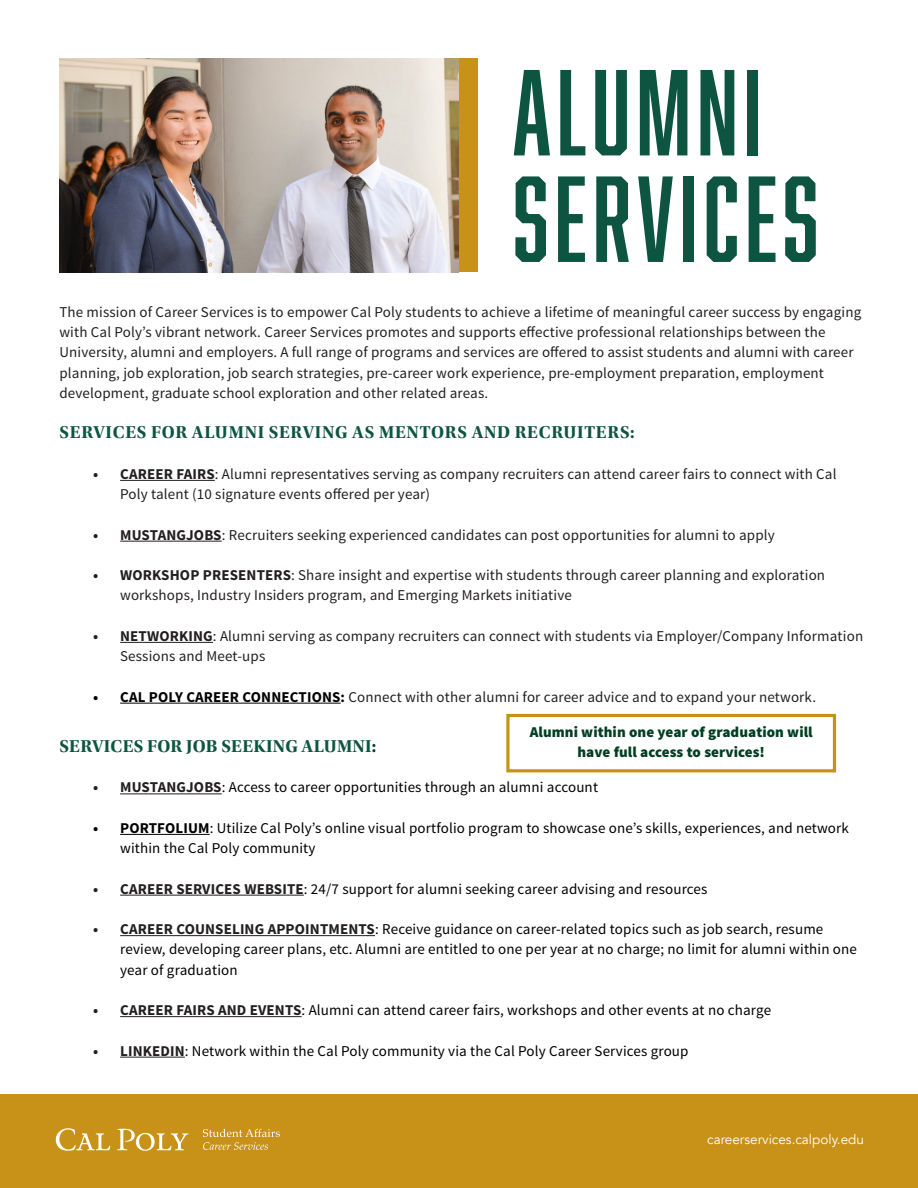
<style>
.page{position:relative;width:918px;height:1188px;background:#fff}
.page>*{position:absolute;margin:0;border:0;box-sizing:border-box;transform-origin:0 0}
.t1{font:112.5px/106.5px "Abolition";letter-spacing:.05em;color:#0d5540}
.t2{font:18px "Utopia Std Bold Subh";letter-spacing:.04em;color:#0d5540}
.t3{font:18px "Utopia Std Bold Subh";letter-spacing:.015em;color:#0d5540}
.t4{font:15px/20.2px "Source Sans Pro";letter-spacing:.01em;color:#231f20}
.t5{font:15px/20.2px "Source Sans Pro";letter-spacing:.01em;color:#000}
.t6{font:900 15px/20.2px "Source Sans Pro";letter-spacing:.005em;color:#003f22;text-align:center}
.t7{font:13.5px "Avenir";color:#fff}
.s1{font-weight:700}
.s2{font-weight:700;color:#000}
.s3{color:#003f22}
.s4{font-weight:700;color:#231f20}
</style>
<div class="page">
<div style="left:447px;top:59px;width:30px;height:213px;background:#c89118"></div>
<img style="left:59px;top:59px;width:399px;height:213px">
<hr style="left:120px;top:480px;width:95px;height:1px;background:#231f20">
<hr style="left:120px;top:541px;width:102px;height:1px;background:#231f20">
<hr style="left:120px;top:642px;width:93px;height:1px;background:#231f20">
<hr style="left:120px;top:703px;width:221px;height:1px;background:#000">
<hr style="left:120px;top:794px;width:102px;height:1px;background:#231f20">
<hr style="left:120px;top:834px;width:90px;height:1px;background:#000">
<hr style="left:120px;top:895px;width:184px;height:1px;background:#231f20">
<hr style="left:120px;top:935px;width:255px;height:1px;background:#231f20">
<hr style="left:120px;top:1016px;width:182px;height:1px;background:#231f20">
<hr style="left:120px;top:1057px;width:65px;height:1px;background:#231f20">
<div style="left:0;top:1094px;width:918px;height:94px;background:#c89118"></div>
<svg style="left:203px;top:1129px;width:77px;height:21px"></svg>
<svg style="left:56px;top:1128px;width:54px;height:23px"></svg>
<svg style="left:117px;top:1129px;width:72px;height:22px"></svg>
<div style="left:506px;top:714px;width:330px;height:58px;border:3px solid #c89118"></div>
<p class="t1" style="left:513px;top:58px;width:307px">ALUMNI<br>SERVICES</p>
<p class="t4" style="left:59px;top:302px;width:803px">The mission of Career Services is to empower Cal Poly students to achieve a lifetime of meaningful career success by engaging with Cal Poly’s vibrant network. Career Services promotes and supports effective professional relationships between the University, alumni and employers. A full range of programs and services are offered to assist students and alumni with career planning, job exploration, job search strategies, pre-career work experience, pre-employment preparation, employment development, graduate school exploration and other related areas.</p>
<p class="t2" style="left:59px;top:422px;width:577px">SERVICES FOR ALUMNI SERVING AS MENTORS AND RECRUITERS:</p>
<p class="t4" style="left:120px;top:464px;width:718px;text-indent:-27px"><span class="s1">• CAREER FAIRS</span>: Alumni representatives serving as company recruiters can attend career fairs to connect with Cal<br>Poly talent (10 signature events offered per year)</p>
<p class="t4" style="left:93px;top:525px;width:683px"><span class="s1">• MUSTANGJOBS</span>: Recruiters seeking experienced candidates can post opportunities for alumni to apply</p>
<p class="t4" style="left:120px;top:565px;width:707px;text-indent:-27px"><span class="s1">• WORKSHOP PRESENTERS</span>: Share insight and expertise with students through career planning and exploration workshops, Industry Insiders program, and Emerging Markets initiative</p>
<p class="t4" style="left:120px;top:626px;width:745px;text-indent:-27px"><span class="s1">• NETWORKING</span>: Alumni serving as company recruiters can connect with students via Employer/Company Information<br>Sessions and Meet-ups</p>
<p class="t4" style="left:93px;top:687px;width:725px"><span class="s2">• CAL POLY CAREER CONNECTIONS:</span> Connect with other alumni for career advice and to expand your network.</p>
<p class="t3" style="left:59px;top:736px;width:318px">SERVICES FOR JOB SEEKING ALUMNI<span class="s3">:</span></p>
<p class="t5" style="left:93px;top:778px;width:506px"><span class="s4">• MUSTANGJOBS</span>: Access to career opportunities through an alumni account</p>
<p class="t5" style="left:120px;top:818px;width:730px;text-indent:-27px"><span class="s1">• PORTFOLIUM</span>: Utilize Cal Poly’s online visual portfolio program to showcase one’s skills, experiences, and network within the Cal Poly community</p>
<p class="t5" style="left:93px;top:879px;width:616px"><span class="s4">• CAREER SERVICES WEBSITE</span>: 24/7 support for alumni seeking career advising and resources</p>
<p class="t5" style="left:120px;top:919px;width:738px;text-indent:-27px"><span class="s4">• CAREER COUNSELING APPOINTMENTS</span>: Receive guidance on career-related topics such as job search, resume review, developing career plans, etc. Alumni are entitled to one per year at no charge; no limit for alumni within one year of graduation</p>
<p class="t5" style="left:93px;top:1000px;width:679px"><span class="s4">• CAREER FAIRS AND EVENTS</span>: Alumni can attend career fairs, workshops and other events at no charge</p>
<p class="t5" style="left:93px;top:1041px;width:597px"><span class="s4">• LINKEDIN</span>: Network within the Cal Poly community via the Cal Poly Career Services group</p>
<p class="t6" style="left:530px;top:722px;width:285px">Alumni within one year of graduation will have full access to services!</p>
<p class="t7" style="left:707px;top:1131px;width:158px">careerservices.calpoly.edu</p>
</div>
